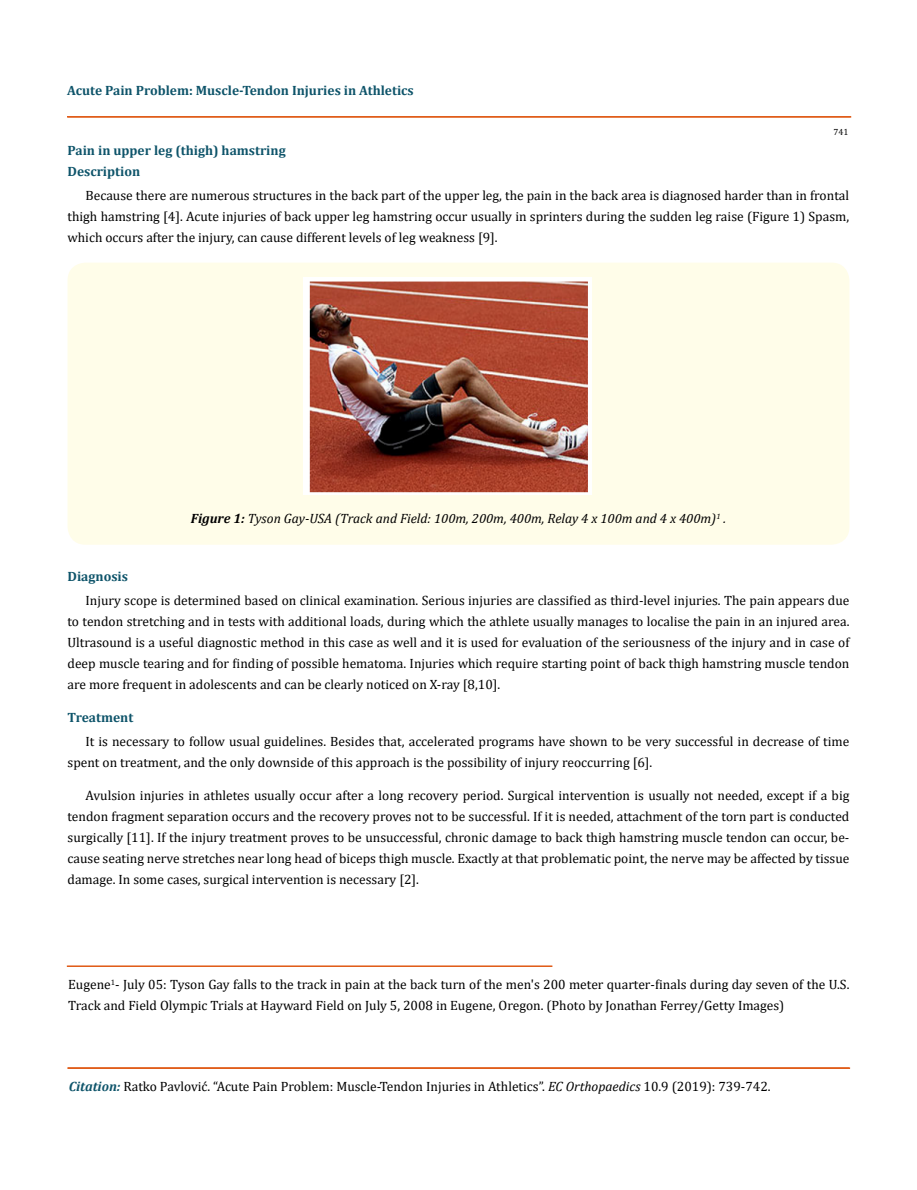
<style>
.page{position:relative;width:917px;height:1190px;background:#fff}
.page>*{position:absolute;margin:0;border:0;box-sizing:border-box;transform-origin:0 0}
.t1{font:13.5px/21px "Cambria";color:#000;text-align:justify}
.t2{font:700 13.5px/21px "Cambria";color:#0e546a}
.t3{font:italic 13.5px "Cambria";color:#000}
.t4{font:9px "Cambria";color:#000}
.s1{font-weight:700}
.s2{font-weight:700;font-style:italic;color:#0e546a}
.s3{font-style:italic}
</style>
<div class="page">
<hr style="left:68px;top:117px;width:782px;height:1px;background:#e05d1a">
<div style="left:67px;top:116px;width:783px;height:1px;border:1px solid #e05d1a"></div>
<hr style="left:68px;top:1068px;width:781px;height:1px;background:#e05d1a">
<div style="left:68px;top:1067px;width:781px;height:1px;border:1px solid #e05d1a"></div>
<div style="left:68px;top:262px;width:781px;height:282px;background:#fffde9;border-radius:18px"></div>
<img style="left:304px;top:278px;width:287px;height:216px">
<hr style="left:67px;top:966px;width:485px;height:1px;background:#e05d1a">
<p class="t2" style="left:67px;top:79px;width:348px">Acute Pain Problem: Muscle-Tendon Injuries in Athletics</p>
<p class="t4" style="left:833px;top:127px;width:16px">741</p>
<p class="t2" style="left:67px;top:139px;width:220px">Pain in upper leg (thigh) hamstring<br>Description</p>
<p class="t1" style="left:67px;top:185px;width:783px;text-indent:18px">Because there are numerous structures in the back part of the upper leg, the pain in the back area is diagnosed harder than in frontal thigh hamstring [4]. Acute injuries of back upper leg hamstring occur usually in sprinters during the sudden leg raise (Figure 1) Spasm, which occurs after the injury, can cause different levels of leg weakness [9].</p>
<p class="t3" style="left:191px;top:509px;width:537px"><span class="s1">Figure 1:</span> Tyson Gay-USA (Track and Field: 100m, 200m, 400m, Relay 4 x 100m and 4 x 400m)<sup>1</sup> .</p>
<p class="t2" style="left:68px;top:565px;width:62px">Diagnosis</p>
<p class="t1" style="left:68px;top:589px;width:783px;text-indent:18px">Injury scope is determined based on clinical examination. Serious injuries are classified as third-level injuries. The pain appears due to tendon stretching and in tests with additional loads, during which the athlete usually manages to localise the pain in an injured area.<br>Ultrasound is a useful diagnostic method in this case as well and it is used for evaluation of the seriousness of the injury and in case of deep muscle tearing and for finding of possible hematoma. Injuries which require starting point of back thigh hamstring muscle tendon are more frequent in adolescents and can be clearly noticed on X-ray [8,10].</p>
<p class="t2" style="left:68px;top:706px;width:67px">Treatment</p>
<p class="t1" style="left:68px;top:731px;width:783px;text-indent:18px">It is necessary to follow usual guidelines. Besides that, accelerated programs have shown to be very successful in decrease of time spent on treatment, and the only downside of this approach is the possibility of injury reoccurring [6].</p>
<p class="t1" style="left:68px;top:785px;width:783px;text-indent:18px">Avulsion injuries in athletes usually occur after a long recovery period. Surgical intervention is usually not needed, except if a big tendon fragment separation occurs and the recovery proves not to be successful. If it is needed, attachment of the torn part is conducted surgically [11]. If the injury treatment proves to be unsuccessful, chronic damage to back thigh hamstring muscle tendon can occur, be&shy;cause seating nerve stretches near long head of biceps thigh muscle. Exactly at that problematic point, the nerve may be affected by tissue damage. In some cases, surgical intervention is necessary [2].</p>
<p class="t1" style="left:68px;top:974px;width:782px">Eugene<sup>1</sup>- July 05: Tyson Gay falls to the track in pain at the back turn of the men's 200 meter quarter-finals during day seven of the U.S.<br>Track and Field Olympic Trials at Hayward Field on July 5, 2008 in Eugene, Oregon. (Photo by Jonathan Ferrey/Getty Images)</p>
<p class="t1" style="left:69px;top:1075px;width:703px"><span class="s2">Citation:</span> Ratko Pavlović. “Acute Pain Problem: Muscle-Tendon Injuries in Athletics”. <span class="s3">EC Orthopaedics</span> 10.9 (2019): 739-742.</p>
</div>
